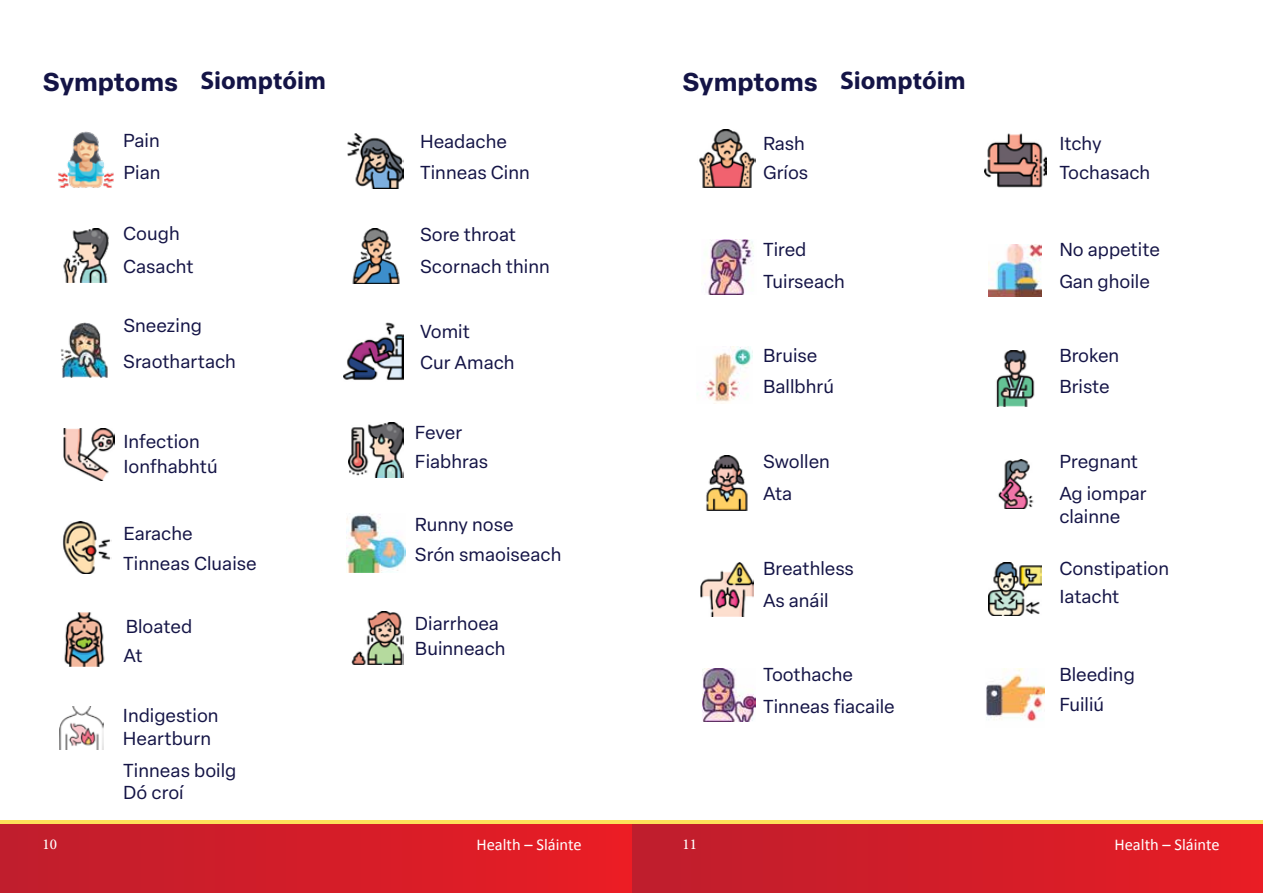
<style>
.page{position:relative;width:1263px;height:893px;background:#fff}
.page>*{position:absolute;margin:0;border:0;box-sizing:border-box;transform-origin:0 0}
.t1{font:700 25.5px "Myriad Pro";color:#141446}
.t2{font:700 25.35px "Elza Text";color:#141446}
.t3{font:18.45px/23.1px "Elza Text";color:#141446}
.t4{font:16.5px "Calibri";color:#fff}
.t5{font:500 15px "Minion Pro";color:#fff}
</style>
<div class="page">
<div style="left:631px;top:821px;width:632px;height:72px;background:linear-gradient(to right,#fde05a,#fde05a)"></div>
<div style="left:0;top:821px;width:631px;height:72px;background:linear-gradient(to right,#fde05a,#fde05a)"></div>
<div style="left:631px;top:825px;width:632px;height:68px;background:linear-gradient(to right,#be1e2d,#e71d25)"></div>
<div style="left:0;top:825px;width:631px;height:68px;background:linear-gradient(to right,#bf1e2d,#e91d24)"></div>
<img style="left:58px;top:131px;width:56px;height:57px">
<img style="left:60px;top:322px;width:48px;height:56px">
<img style="left:63px;top:229px;width:46px;height:53px">
<img style="left:347px;top:133px;width:57px;height:56px">
<img style="left:352px;top:229px;width:48px;height:54px">
<img style="left:343px;top:322px;width:61px;height:58px">
<img style="left:348px;top:422px;width:56px;height:55px">
<img style="left:347px;top:513px;width:59px;height:60px">
<img style="left:351px;top:611px;width:53px;height:53px">
<img style="left:63px;top:428px;width:52px;height:52px">
<img style="left:62px;top:522px;width:50px;height:51px">
<img style="left:64px;top:612px;width:41px;height:54px">
<img style="left:60px;top:706px;width:43px;height:43px">
<img style="left:984px;top:133px;width:63px;height:55px">
<img style="left:988px;top:244px;width:53px;height:53px">
<img style="left:998px;top:460px;width:36px;height:49px">
<img style="left:699px;top:130px;width:56px;height:57px">
<img style="left:705px;top:347px;width:48px;height:55px">
<img style="left:700px;top:563px;width:54px;height:53px">
<img style="left:996px;top:350px;width:39px;height:57px">
<img style="left:989px;top:562px;width:52px;height:53px">
<img style="left:703px;top:240px;width:51px;height:55px">
<img style="left:706px;top:455px;width:42px;height:55px">
<img style="left:702px;top:669px;width:53px;height:53px">
<img style="left:986px;top:668px;width:59px;height:53px">
<h1 class="t1" style="left:200px;top:64px;width:127px">Siomptóim</h1>
<h1 class="t1" style="left:840px;top:64px;width:127px">Siomptóim</h1>
<h2 class="t2" style="left:43px;top:63px;width:137px">Symptoms</h2>
<h2 class="t2" style="left:682px;top:63px;width:137px">Symptoms</h2>
<p class="t3" style="left:420px;top:129px;width:88px">Headache</p>
<p class="t3" style="left:123px;top:128px;width:38px">Pain</p>
<p class="t3" style="left:763px;top:131px;width:43px">Rash</p>
<p class="t3" style="left:1059px;top:131px;width:44px">Itchy</p>
<p class="t3" style="left:123px;top:160px;width:39px">Pian</p>
<p class="t3" style="left:420px;top:160px;width:111px">Tinneas Cinn</p>
<p class="t3" style="left:123px;top:221px;width:58px">Cough</p>
<p class="t3" style="left:420px;top:222px;width:98px">Sore throat</p>
<p class="t3" style="left:123px;top:254px;width:72px">Casacht</p>
<p class="t3" style="left:420px;top:254px;width:131px">Scornach thinn</p>
<p class="t3" style="left:123px;top:313px;width:80px">Sneezing</p>
<p class="t3" style="left:420px;top:319px;width:51px">Vomit</p>
<p class="t3" style="left:123px;top:349px;width:114px">Sraothartach</p>
<p class="t3" style="left:420px;top:349px;width:96px">Cur Amach</p>
<p class="t3" style="left:123px;top:429px;width:78px">Infection</p>
<p class="t3" style="left:415px;top:420px;width:49px">Fever</p>
<p class="t3" style="left:123px;top:454px;width:96px">Ionfhabhtú</p>
<p class="t3" style="left:415px;top:449px;width:75px">Fiabhras</p>
<p class="t3" style="left:123px;top:521px;width:71px">Earache</p>
<p class="t3" style="left:123px;top:551px;width:135px">Tinneas Cluaise</p>
<p class="t3" style="left:415px;top:512px;width:100px">Runny nose</p>
<p class="t3" style="left:415px;top:542px;width:148px">Srón smaoiseach</p>
<p class="t3" style="left:126px;top:613px;width:68px">Bloated</p>
<p class="t3" style="left:415px;top:611px;width:86px">Diarrhoea</p>
<p class="t3" style="left:123px;top:643px;width:21px">At</p>
<p class="t3" style="left:415px;top:636px;width:92px">Buinneach</p>
<p class="t3" style="left:123px;top:703px;width:97px">Indigestion<br>Heartburn</p>
<p class="t3" style="left:123px;top:758px;width:115px;line-height:22.5px">Tinneas boilg<br>Dó croí</p>
<p class="t3" style="left:763px;top:160px;width:47px">Gríos</p>
<p class="t3" style="left:1059px;top:160px;width:92px">Tochasach</p>
<p class="t3" style="left:763px;top:237px;width:45px">Tired</p>
<p class="t3" style="left:1059px;top:237px;width:102px">No appetite</p>
<p class="t3" style="left:763px;top:269px;width:83px">Tuirseach</p>
<p class="t3" style="left:1059px;top:269px;width:92px">Gan ghoile</p>
<p class="t3" style="left:763px;top:343px;width:56px">Bruise</p>
<p class="t3" style="left:1059px;top:343px;width:61px">Broken</p>
<p class="t3" style="left:763px;top:374px;width:72px">Ballbhrú</p>
<p class="t3" style="left:1059px;top:374px;width:52px">Briste</p>
<p class="t3" style="left:763px;top:449px;width:68px">Swollen</p>
<p class="t3" style="left:1059px;top:449px;width:80px">Pregnant</p>
<p class="t3" style="left:763px;top:481px;width:31px">Ata</p>
<p class="t3" style="left:1059px;top:482px;width:89px;line-height:22.6px">Ag iompar clainne</p>
<p class="t3" style="left:763px;top:556px;width:92px">Breathless</p>
<p class="t3" style="left:1059px;top:556px;width:111px">Constipation</p>
<p class="t3" style="left:763px;top:588px;width:67px">As anáil</p>
<p class="t3" style="left:1059px;top:584px;width:62px">Iatacht</p>
<p class="t3" style="left:763px;top:662px;width:91px">Toothache</p>
<p class="t3" style="left:1059px;top:662px;width:77px">Bleeding</p>
<p class="t3" style="left:763px;top:694px;width:133px">Tinneas fiacaile</p>
<p class="t3" style="left:1059px;top:692px;width:46px">Fuiliú</p>
<p class="t5" style="left:43px;top:834px;width:16px">10</p>
<p class="t4" style="left:476px;top:834px;width:107px">Health – Sláinte</p>
<p class="t5" style="left:682px;top:834px;width:16px">11</p>
<p class="t4" style="left:1114px;top:834px;width:107px">Health – Sláinte</p>
</div>
